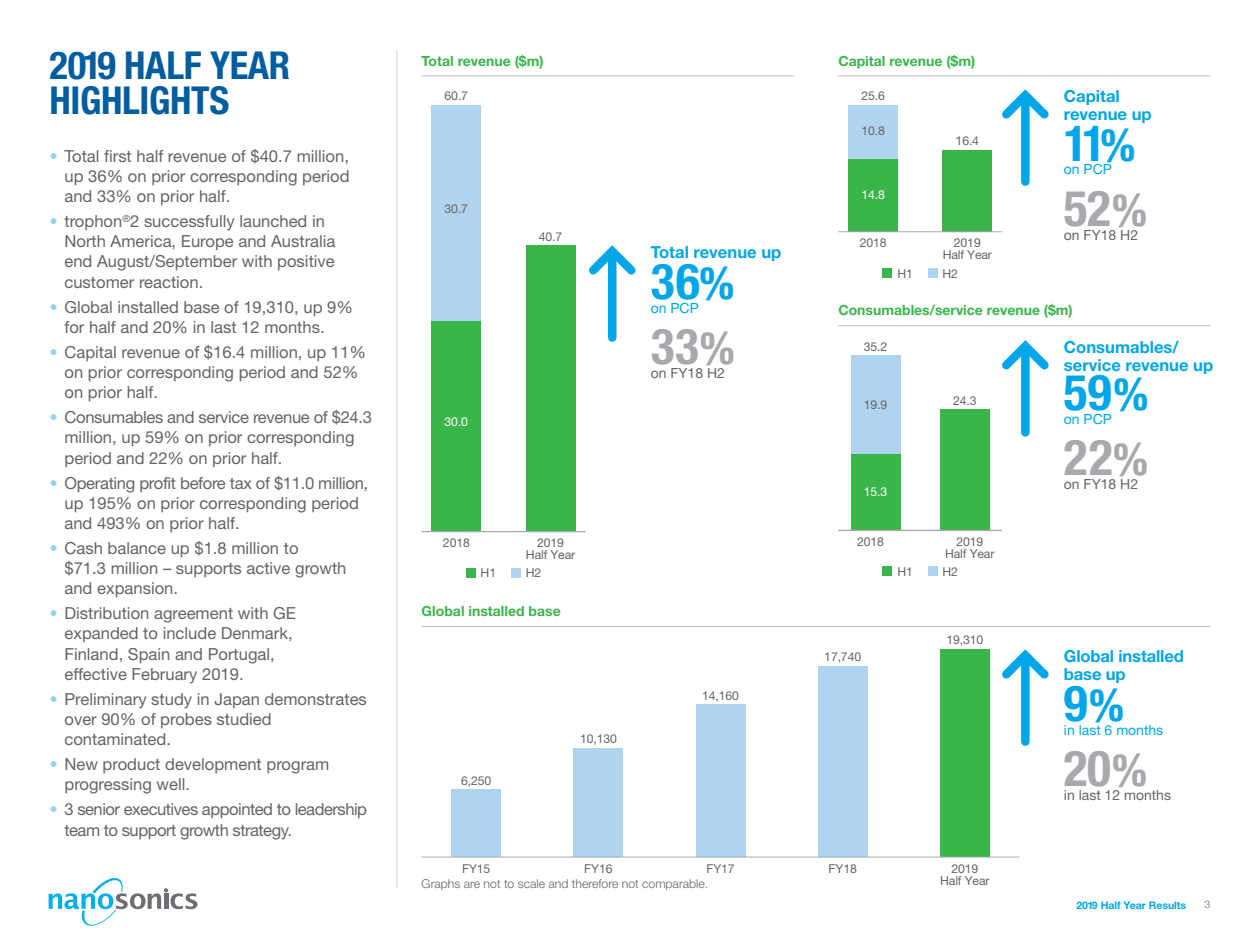
<style>
.page{position:relative;width:1260px;height:945px;background:#fff}
.page>*{position:absolute;margin:0;border:0;box-sizing:border-box;transform-origin:0 0}
.t1{font:700 condensed 49.7px "Helvetica Neue";color:#a7a9ac}
.t2{font:700 condensed 49.7px "Helvetica Neue";color:#00a6e7}
.t3{font:700 condensed 38.5px/35px "Helvetica Neue";letter-spacing:-.01em;color:#005da0}
.t4{font:16.62px/20.1px "Helvetica Neue";color:#636466}
.t5{font:700 16.62px/17.5px "Helvetica Neue";color:#00a6e7}
.t6{font:16.62px/20.1px "Helvetica Neue";letter-spacing:-.03em;color:#636466}
.t7{font:700 14px "Helvetica Neue";color:#39b54a}
.t8{font:14px "Helvetica Neue";color:#636466}
.t9{font:14px "Helvetica Neue";color:#00a6e7}
.t10{font:12.25px/12.2px "Helvetica Neue";letter-spacing:-.01em;color:#636467;text-align:center}
.t11{font:300 12.25px "Helvetica Neue";color:#636466}
.t12{font:12.25px "Helvetica Neue";color:#fff}
.t13{font:700 10.5px "Helvetica Neue";color:#00a6e7}
.t14{font:300 10.5px "Helvetica Neue";color:#636466}
.s1{color:#95d3f4}
.s2{font-size:44.8px}
</style>
<div class="page">
<svg style="left:49px;top:878px;width:148px;height:48px"></svg>
<hr style="left:396px;top:50px;width:1px;height:838px;background:#d1d3d4">
<hr style="left:838px;top:75px;width:372px;height:1px;background:#bcbec0">
<div style="left:1021px;top:103px;width:9px;height:79px;background:#00a6e7"></div>
<svg style="left:1002px;top:89px;width:47px;height:37px"></svg>
<div style="left:848px;top:158px;width:50px;height:74px;background:#3ab54a"></div>
<div style="left:848px;top:105px;width:50px;height:53px;background:#b0d3f0"></div>
<div style="left:943px;top:150px;width:49px;height:82px;background:#3ab54a"></div>
<div style="left:882px;top:268px;width:10px;height:10px;background:#3ab54a"></div>
<div style="left:928px;top:268px;width:10px;height:10px;background:#b0d3f0"></div>
<hr style="left:838px;top:231px;width:164px;height:1px;background:#a7a9ac">
<div style="left:451px;top:790px;width:50px;height:67px;background:#b0d3f0"></div>
<div style="left:574px;top:748px;width:49px;height:109px;background:#b0d3f0"></div>
<div style="left:696px;top:705px;width:49px;height:152px;background:#b0d3f0"></div>
<div style="left:940px;top:649px;width:50px;height:208px;background:#3ab54a"></div>
<div style="left:818px;top:666px;width:49px;height:191px;background:#b0d3f0"></div>
<hr style="left:422px;top:857px;width:597px;height:1px;background:#a7a9ac">
<hr style="left:422px;top:626px;width:788px;height:1px;background:#bcbec0">
<div style="left:1021px;top:663px;width:9px;height:79px;background:#00a6e7"></div>
<svg style="left:1002px;top:649px;width:47px;height:37px"></svg>
<hr style="left:422px;top:75px;width:372px;height:1px;background:#bcbec0">
<div style="left:608px;top:259px;width:8px;height:79px;background:#00a6e7"></div>
<svg style="left:589px;top:245px;width:47px;height:37px"></svg>
<div style="left:432px;top:321px;width:49px;height:211px;background:#3ab54a"></div>
<div style="left:432px;top:105px;width:49px;height:216px;background:#b0d3f0"></div>
<div style="left:526px;top:246px;width:49px;height:286px;background:#3ab54a"></div>
<div style="left:466px;top:568px;width:10px;height:9px;background:#3ab54a"></div>
<div style="left:511px;top:568px;width:10px;height:9px;background:#b0d3f0"></div>
<hr style="left:422px;top:531px;width:163px;height:1px;background:#a7a9ac">
<hr style="left:838px;top:325px;width:372px;height:1px;background:#bcbec0">
<div style="left:1021px;top:354px;width:9px;height:78px;background:#00a6e7"></div>
<svg style="left:1002px;top:340px;width:47px;height:37px"></svg>
<div style="left:851px;top:454px;width:49px;height:76px;background:#3ab54a"></div>
<div style="left:851px;top:356px;width:49px;height:98px;background:#b0d3f0"></div>
<div style="left:940px;top:410px;width:50px;height:120px;background:#3ab54a"></div>
<div style="left:882px;top:567px;width:10px;height:9px;background:#3ab54a"></div>
<div style="left:928px;top:567px;width:10px;height:9px;background:#b0d3f0"></div>
<hr style="left:838px;top:530px;width:164px;height:1px;background:#a7a9ac">
<h2 class="t3" style="left:50px;top:48px;width:242px">2019 HALF YEAR<br>HIGHLIGHTS</h2>
<p class="t4" style="left:64px;top:146px;width:287px;text-align:justify;text-indent:-15px"><span class="s1">•</span> Total first half revenue of $40.7 million, up 36% on prior corresponding period and 33% on prior half.</p>
<p class="t4" style="left:64px;top:211px;width:272px;text-indent:-15px"><span class="s1">•</span> trophon<sup>®</sup>2 successfully launched in<br>North America, Europe and Australia end August/September with positive customer reaction.</p>
<p class="t4" style="left:64px;top:297px;width:290px;text-indent:-15px"><span class="s1">•</span> Global installed base of 19,310, up 9% for half and 20% in last 12 months.</p>
<p class="t4" style="left:64px;top:342px;width:303px;text-indent:-15px"><span class="s1">•</span> Capital revenue of $16.4 million, up 11% on prior corresponding period and 52% on prior half.</p>
<p class="t4" style="left:64px;top:407px;width:309px;text-indent:-15px"><span class="s1">•</span> Consumables and service revenue of $24.3 million, up 59% on prior corresponding period and 22% on prior half.</p>
<p class="t4" style="left:64px;top:472px;width:305px;text-indent:-15px"><span class="s1">•</span> Operating profit before tax of $11.0 million, up 195% on prior corresponding period and 493% on prior half.</p>
<p class="t4" style="left:64px;top:538px;width:284px;text-indent:-15px"><span class="s1">•</span> Cash balance up $1.8 million to<br>$71.3 million – supports active growth and expansion.</p>
<p class="t4" style="left:64px;top:603px;width:233px;text-indent:-15px"><span class="s1">•</span> Distribution agreement with GE expanded to include Denmark,<br>Finland, Spain and Portugal, effective February 2019.</p>
<p class="t4" style="left:64px;top:689px;width:304px;text-indent:-15px"><span class="s1">•</span> Preliminary study in Japan demonstrates over 90% of probes studied contaminated.</p>
<p class="t4" style="left:64px;top:754px;width:266px;text-indent:-15px"><span class="s1">•</span> New product development program progressing well.</p>
<p class="t6" style="left:64px;top:799px;width:304px;text-indent:-15px"><span class="s1">•</span> 3 senior executives appointed to leadership team to support growth strategy.</p>
<p class="t7" style="left:422px;top:52px;width:123px">Total revenue ($m)</p>
<p class="t10" style="left:445px;top:89px;width:25px">60.7</p>
<p class="t10" style="left:445px;top:202px;width:25px">30.7</p>
<p class="t12" style="left:445px;top:415px;width:25px">30.0</p>
<p class="t10" style="left:539px;top:230px;width:25px">40.7</p>
<p class="t5" style="left:651px;top:243px;width:132px">Total revenue up</p>
<h1 class="t2" style="left:651px;top:251px;width:85px">36<span class="s2">%</span></h1>
<p class="t9" style="left:651px;top:300px;width:49px">on PCP</p>
<h1 class="t1" style="left:651px;top:317px;width:85px">33<span class="s2">%</span></h1>
<p class="t8" style="left:651px;top:365px;width:76px">on FY18 H2</p>
<p class="t10" style="left:443px;top:536px;width:28px">2018</p>
<p class="t10" style="left:526px;top:536px;width:51px">2019<br>Half Year</p>
<p class="t10" style="left:481px;top:567px;width:17px">H1</p>
<p class="t10" style="left:526px;top:567px;width:17px">H2</p>
<p class="t7" style="left:422px;top:602px;width:141px">Global installed base</p>
<p class="t10" style="left:461px;top:774px;width:32px">6,250</p>
<p class="t10" style="left:580px;top:733px;width:38px">10,130</p>
<p class="t10" style="left:702px;top:689px;width:38px">14,160</p>
<p class="t7" style="left:838px;top:52px;width:138px">Capital revenue ($m)</p>
<p class="t10" style="left:861px;top:89px;width:25px">25.6</p>
<p class="t10" style="left:861px;top:125px;width:25px">10.8</p>
<p class="t12" style="left:861px;top:187px;width:25px">14.8</p>
<p class="t10" style="left:956px;top:135px;width:25px">16.4</p>
<p class="t10" style="left:860px;top:237px;width:28px">2018</p>
<p class="t10" style="left:943px;top:237px;width:51px">2019<br>Half Year</p>
<p class="t10" style="left:897px;top:267px;width:17px">H1</p>
<p class="t10" style="left:943px;top:267px;width:17px">H2</p>
<p class="t5" style="left:1064px;top:87px;width:89px">Capital revenue up</p>
<h1 class="t2" style="left:1064px;top:113px;width:73px">11<span class="s2">%</span></h1>
<p class="t9" style="left:1064px;top:161px;width:49px">on PCP</p>
<h1 class="t1" style="left:1064px;top:178px;width:85px">52<span class="s2">%</span></h1>
<p class="t8" style="left:1064px;top:226px;width:76px">on FY18 H2</p>
<p class="t7" style="left:838px;top:302px;width:236px">Consumables/service revenue ($m)</p>
<p class="t5" style="left:1064px;top:338px;width:151px">Consumables/ service revenue up</p>
<p class="t10" style="left:864px;top:340px;width:25px">35.2</p>
<h1 class="t2" style="left:1064px;top:362px;width:86px">59<span class="s2">%</span></h1>
<p class="t10" style="left:953px;top:394px;width:25px">24.3</p>
<p class="t10" style="left:864px;top:398px;width:25px">19.9</p>
<p class="t9" style="left:1064px;top:411px;width:49px">on PCP</p>
<p class="t12" style="left:864px;top:485px;width:25px">15.3</p>
<p class="t10" style="left:857px;top:535px;width:28px">2018</p>
<p class="t10" style="left:945px;top:535px;width:51px">2019<br>Half Year</p>
<p class="t10" style="left:897px;top:566px;width:17px">H1</p>
<p class="t10" style="left:943px;top:566px;width:17px">H2</p>
<p class="t10" style="left:824px;top:651px;width:38px">17,740</p>
<p class="t10" style="left:946px;top:634px;width:38px">19,310</p>
<h1 class="t1" style="left:1064px;top:428px;width:86px">22<span class="s2">%</span></h1>
<p class="t8" style="left:1064px;top:476px;width:76px">on FY18 H2</p>
<p class="t5" style="left:1064px;top:647px;width:121px">Global installed base up</p>
<h1 class="t2" style="left:1064px;top:673px;width:62px">9<span class="s2">%</span></h1>
<p class="t9" style="left:1064px;top:722px;width:101px">in last 6 months</p>
<h1 class="t1" style="left:1064px;top:739px;width:85px">20<span class="s2">%</span></h1>
<p class="t8" style="left:1064px;top:787px;width:109px">in last 12 months</p>
<p class="t10" style="left:462px;top:862px;width:30px">FY15</p>
<p class="t10" style="left:584px;top:862px;width:30px">FY16</p>
<p class="t10" style="left:706px;top:862px;width:30px">FY17</p>
<p class="t10" style="left:940px;top:862px;width:51px">2019<br>Half Year</p>
<p class="t10" style="left:829px;top:862px;width:30px">FY18</p>
<p class="t11" style="left:422px;top:876px;width:288px">Graphs are not to scale and therefore not comparable.</p>
<p class="t13" style="left:1076px;top:899px;width:111px">2019 Half Year Results</p>
<p class="t14" style="left:1205px;top:898px;width:7px">3</p>
</div>
